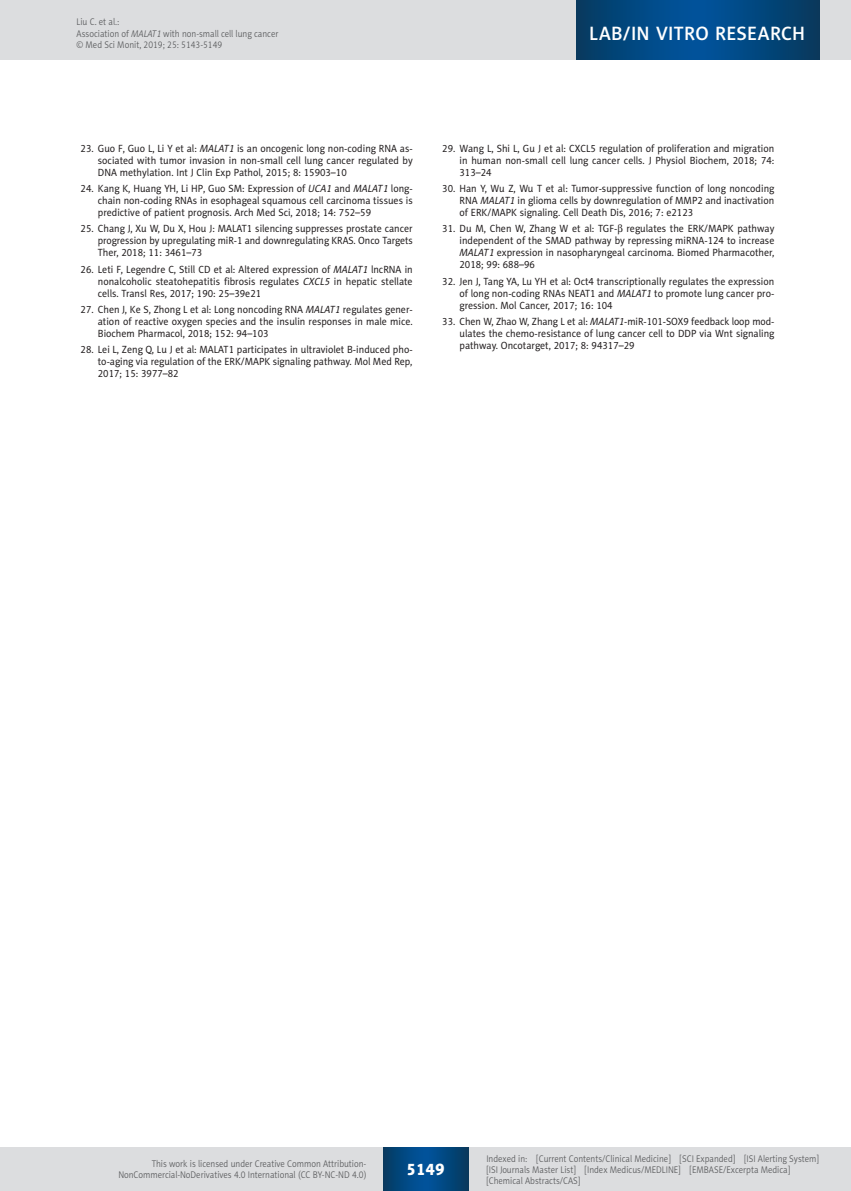
<style>
.page{position:relative;width:851px;height:1191px;background:#fff}
.page>*{position:absolute;margin:0;border:0;box-sizing:border-box;transform-origin:0 0}
.t1{font:19.5px "Naomi Sans EFN Medium";letter-spacing:.01em;color:#fff}
.t2{font:16.5px "Naomi Sans EFN Heavy";color:#fff}
.MSM_Referencje_punkt{font:10.5px/12px "Naomi Sans EFN";color:#231f20;text-align:justify;scale:.95 1}
.MSM_Referencje_punkt-2{font:10.5px/12px "Naomi Sans EFN";color:#231f20;text-align:justify;scale:.94 1}
.t3{font:9.75px/11.2px "Naomi Sans EFN Light";color:#57585a;scale:.9 1}
.s1{font-style:italic}
.s2{font-family:"Standard Sym L"}
</style>
<div class="page">
<div style="left:0;top:1148px;width:850px;height:43px;background:#dcdddf"></div>
<svg style="left:383px;top:1147px;width:85px;height:43px;background:#02477e"></svg>
<div style="left:0;top:0;width:850px;height:60px;background:#dcdddf"></div>
<svg style="left:576px;top:0;width:243px;height:60px;background:#02477e"></svg>
<p class="t3" style="left:77px;top:16px;width:226px">Liu C. et al.:<br>Association of <span class="s1">MALAT1</span> with non-small cell lung cancer © Med Sci Monit, 2019; 25: 5143-5149</p>
<h1 class="t1" style="left:589px;top:22px;width:217px">LAB/IN VITRO RESEARCH</h1>
<p class="MSM_Referencje_punkt" style="left:98px;top:142px;width:333px;text-indent:-17px">23. Guo F, Guo L, Li Y et al: <span class="s1">MALAT1</span> is an oncogenic long non-coding RNA as&shy;sociated with tumor invasion in non-small cell lung cancer regulated by DNA methylation. Int J Clin Exp Pathol, 2015; 8: 15903–10</p>
<p class="MSM_Referencje_punkt" style="left:98px;top:183px;width:333px;text-indent:-17px">24. Kang K, Huang YH, Li HP, Guo SM: Expression of <span class="s1">UCA1</span> and <span class="s1">MALAT1</span> long&shy;chain non-coding RNAs in esophageal squamous cell carcinoma tissues is predictive of patient prognosis. Arch Med Sci, 2018; 14: 752–59</p>
<p class="MSM_Referencje_punkt" style="left:98px;top:223px;width:333px;text-indent:-17px">25. Chang J, Xu W, Du X, Hou J: MALAT1 silencing suppresses prostate cancer progression by upregulating miR-1 and downregulating KRAS. Onco Targets Ther, 2018; 11: 3461–73</p>
<p class="MSM_Referencje_punkt" style="left:98px;top:263px;width:333px;text-indent:-17px">26. Leti F, Legendre C, Still CD et al: Altered expression of <span class="s1">MALAT1</span> lncRNA in nonalcoholic steatohepatitis fibrosis regulates <span class="s1">CXCL5</span> in hepatic stellate cells. Transl Res, 2017; 190: 25–39e21</p>
<p class="MSM_Referencje_punkt" style="left:98px;top:303px;width:333px;text-indent:-17px">27. Chen J, Ke S, Zhong L et al: Long noncoding RNA <span class="s1">MALAT1</span> regulates gener&shy;ation of reactive oxygen species and the insulin responses in male mice.<br>Biochem Pharmacol, 2018; 152: 94–103</p>
<p class="MSM_Referencje_punkt" style="left:98px;top:344px;width:333px;text-indent:-17px">28. Lei L, Zeng Q, Lu J et al: MALAT1 participates in ultraviolet B-induced pho&shy;to-aging via regulation of the ERK/MAPK signaling pathway. Mol Med Rep, 2017; 15: 3977–82</p>
<p class="MSM_Referencje_punkt" style="left:459px;top:142px;width:333px;text-indent:-17px">29. Wang L, Shi L, Gu J et al: CXCL5 regulation of proliferation and migration in human non-small cell lung cancer cells. J Physiol Biochem, 2018; 74:<br>313–24</p>
<p class="MSM_Referencje_punkt" style="left:459px;top:183px;width:333px;text-indent:-17px">30. Han Y, Wu Z, Wu T et al: Tumor-suppressive function of long noncoding RNA <span class="s1">MALAT1</span> in glioma cells by downregulation of MMP2 and inactivation of ERK/MAPK signaling. Cell Death Dis, 2016; 7: e2123</p>
<p class="MSM_Referencje_punkt" style="left:459px;top:223px;width:333px;text-indent:-17px">31. Du M, Chen W, Zhang W et al: TGF-<span class="s2">b</span> regulates the ERK/MAPK pathway independent of the SMAD pathway by repressing miRNA-124 to increase <span class="s1">MALAT1</span> expression in nasopharyngeal carcinoma. Biomed Pharmacother, 2018; 99: 688–96</p>
<p class="MSM_Referencje_punkt" style="left:459px;top:275px;width:333px;text-indent:-17px">32. Jen J, Tang YA, Lu YH et al: Oct4 transcriptionally regulates the expression of long non-coding RNAs NEAT1 and <span class="s1">MALAT1</span> to promote lung cancer pro&shy;gression. Mol Cancer, 2017; 16: 104</p>
<p class="MSM_Referencje_punkt-2" style="left:459px;top:315px;width:336px;text-indent:-17px">33. Chen W, Zhao W, Zhang L et al: <span class="s1">MALAT1</span>-miR-101-SOX9 feedback loop mod&shy;ulates the chemo-resistance of lung cancer cell to DDP via Wnt signaling pathway. Oncotarget, 2017; 8: 94317–29</p>
<p class="t3" style="left:118px;top:1158px;width:277px;text-align:right">This work is licensed under Creative Common Attribution-<br>NonCommercial-NoDerivatives 4.0 International (CC BY-NC-ND 4.0)</p>
<h2 class="t2" style="left:406px;top:1159px;width:40px">5149</h2>
<p class="t3" style="left:486px;top:1152px;width:371px">Indexed in: [Current Contents/Clinical Medicine] [SCI Expanded] [ISI Alerting System] [ISI Journals Master List] [Index Medicus/MEDLINE] [EMBASE/Excerpta Medica] [Chemical Abstracts/CAS]</p>
</div>
